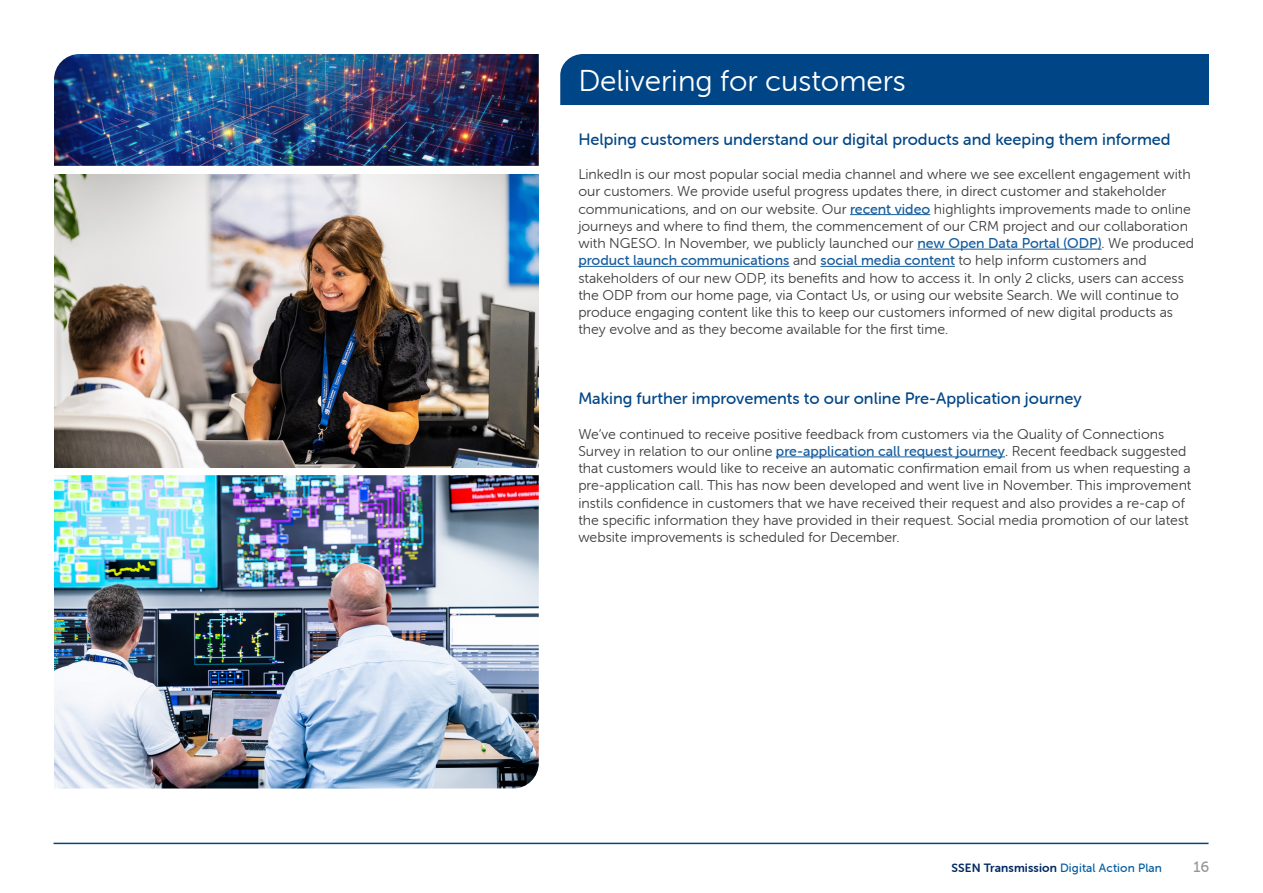
<style>
.page{position:relative;width:1263px;height:893px;background:#fff}
.page>*{position:absolute;margin:0;border:0;box-sizing:border-box;transform-origin:0 0}
.t1{font:30px "Museo Sans Rounded 300";color:#fff}
.t2{font:16.5px "Museo Sans Rounded 500";color:#004687}
.t3{font:15px "Museo Sans Rounded 500";color:#94969a}
.t4{font:14.25px/17.2px "Museo Sans Rounded 300";color:#3e3e3f}
.t5{font:12px "Museo Sans Rounded 500";letter-spacing:.01em;color:#015b9e}
.s1{font-family:"Museo Sans Rounded 500";color:#175d9e}
.s2{font-family:"Museo Sans Rounded 700";color:#002961}
</style>
<div class="page">
<hr style="left:54px;top:843px;width:1154px;height:1px;background:#004687">
<div style="left:560px;top:54px;width:649px;height:51px;background:#004687"></div>
<hr style="left:850px;top:214px;width:80px;height:1px;background:#175d9e">
<hr style="left:917px;top:249px;width:184px;height:1px;background:#175d9e">
<hr style="left:578px;top:266px;width:211px;height:1px;background:#175d9e">
<hr style="left:820px;top:266px;width:135px;height:1px;background:#175d9e">
<hr style="left:776px;top:456px;width:229px;height:1px;background:#175d9e">
<img style="left:54px;top:475px;width:485px;height:313px">
<img style="left:54px;top:174px;width:485px;height:294px">
<img style="left:54px;top:54px;width:485px;height:112px">
<p class="t1" style="left:578px;top:64px;width:329px">Delivering for customers</p>
<p class="t2" style="left:578px;top:130px;width:594px">Helping customers understand our digital products and keeping them informed</p>
<p class="t4" style="left:578px;top:166px;width:617px">LinkedIn is our most popular social media channel and where we see excellent engagement with our customers. We provide useful progress updates there, in direct customer and stakeholder communications, and on our website. Our <span class="s1">recent video</span> highlights improvements made to online journeys and where to find them, the commencement of our CRM project and our collaboration with NGESO. In November, we publicly launched our <span class="s1">new Open Data Portal (ODP)</span>. We produced <span class="s1">product launch communications</span> and <span class="s1">social media content</span> to help inform customers and stakeholders of our new ODP, its benefits and how to access it. In only 2 clicks, users can access the ODP from our home page, via Contact Us, or using our website Search. We will continue to produce engaging content like this to keep our customers informed of new digital products as they evolve and as they become available for the first time.</p>
<p class="t2" style="left:578px;top:389px;width:505px">Making further improvements to our online Pre-Application journey</p>
<p class="t4" style="left:578px;top:425px;width:615px">We’ve continued to receive positive feedback from customers via the Quality of Connections Survey in relation to our online <span class="s1">pre-application call request journey</span>. Recent feedback suggested that customers would like to receive an automatic confirmation email from us when requesting a pre-application call. This has now been developed and went live in November. This improvement instils confidence in customers that we have received their request and also provides a re-cap of the specific information they have provided in their request. Social media promotion of our latest website improvements is scheduled for December.</p>
<p class="t5" style="left:951px;top:861px;width:212px"><span class="s2">SSEN Transmission</span> Digital Action Plan</p>
<p class="t3" style="left:1193px;top:858px;width:18px">16</p>
</div>
